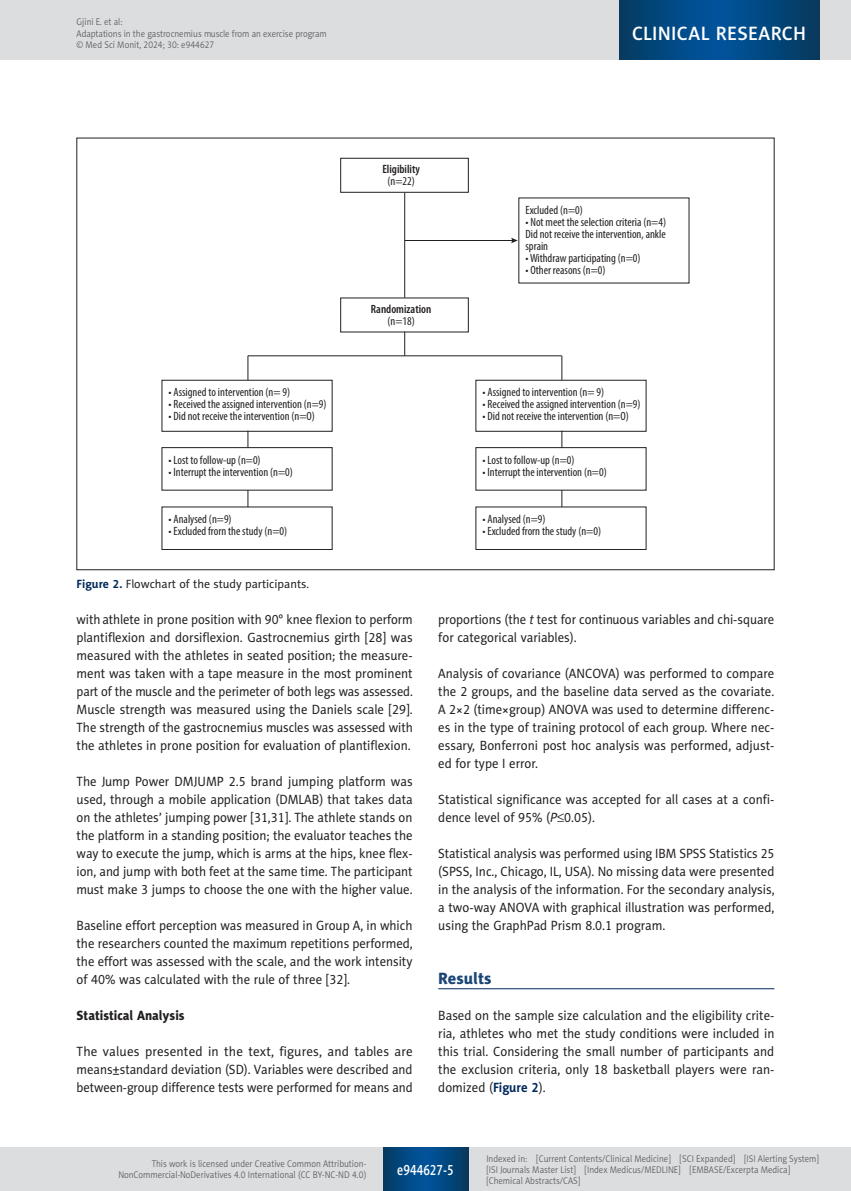
<style>
.page{position:relative;width:851px;height:1191px;background:#fff}
.page>*{position:absolute;margin:0;border:0;box-sizing:border-box;transform-origin:0 0}
.t1{font:19.5px "Naomi Sans EFN Medium";letter-spacing:.015em;color:#fff}
.MSM_Headline_1{font:16.5px "Naomi Sans EFN Heavy";color:#1a4574}
.t2{font:15px "Naomi Sans EFN Medium";color:#fff;scale:.8 1}
.MSM_Body{font:13.5px/18px "Naomi Sans EFN";color:#231f20;text-align:justify;scale:.95 1}
.MSM_Body-2{font:13.5px/18px "Naomi Sans EFN";color:#231f20;text-align:justify;scale:.94 1}
.MSM_Body-3{font:13.5px/18px "Naomi Sans EFN";color:#231f20;text-align:justify;scale:.93 1}
.MSM_Body-4{font:13.5px/18px "Naomi Sans EFN";color:#231f20;text-align:justify}
.MSM_Headline_2{font:13.5px "Naomi Sans EFN Heavy";color:#231f20;scale:.95 1}
.t3{font:condensed 12px/12px "Myriad Pro";color:#231f20;text-align:justify}
.MSM_Rycina_tytul{font:12px "Naomi Sans EFN";color:#231f20}
.t4{font:600 condensed 12px/12px "Myriad Pro";color:#231f20;text-align:center}
.t5{font:9.75px/11.2px "Naomi Sans EFN Light";color:#57585a;scale:.9 1}
.s1{font-weight:400}
.s2{font-weight:700;color:#00295c}
.s3{font-style:italic}
.s4{font-family:"Standard Sym L"}
</style>
<div class="page">
<hr style="left:438px;top:988px;width:336px;height:1px;background:#00295c">
<div style="left:340px;top:158px;width:128px;height:35px;border:1px solid #231f20"></div>
<svg style="left:340px;top:192px;width:306px;height:238px"></svg>
<svg style="left:161px;top:355px;width:401px;height:75px"></svg>
<svg style="left:161px;top:430px;width:86px;height:120px"></svg>
<svg style="left:247px;top:430px;width:399px;height:120px"></svg>
<hr style="left:405px;top:240px;width:108px;height:1px;background:#231f20">
<svg style="left:511px;top:238px;width:6px;height:5px"></svg>
<hr style="left:248px;top:355px;width:313px;height:1px;background:#231f20">
<div style="left:0;top:1148px;width:850px;height:43px;background:#dcdddf"></div>
<svg style="left:383px;top:1147px;width:85px;height:43px;background:#02477e"></svg>
<div style="left:0;top:0;width:850px;height:60px;background:#dcdddf"></div>
<svg style="left:619px;top:0;width:200px;height:60px;background:#02477e"></svg>
<p class="t5" style="left:77px;top:16px;width:279px">Gjini E. et al:<br>Adaptations in the gastrocnemius muscle from an exercise program © Med Sci Monit, 2024; 30: e944627</p>
<h1 class="t1" style="left:632px;top:22px;width:175px">CLINICAL RESEARCH</h1>
<p class="t4" style="left:382px;top:163px;width:39px">Eligibility <span class="s1">(n=22)</span></p>
<p class="t3" style="left:525px;top:204px;width:59px">Excluded (n=0)</p>
<p class="t3" style="left:525px;top:216px;width:142px">• Not meet the selection criteria (n=4)<br>Did not receive the intervention, ankle sprain</p>
<p class="t3" style="left:525px;top:252px;width:117px">• Withdraw participating (n=0)</p>
<p class="t3" style="left:525px;top:264px;width:82px">• Other reasons (n=0)</p>
<p class="t4" style="left:371px;top:303px;width:62px">Randomization <span class="s1">(n=18)</span></p>
<p class="t3" style="left:168px;top:386px;width:123px">• Assigned to intervention (n= 9)</p>
<p class="t3" style="left:168px;top:398px;width:159px">• Received the assigned intervention (n=9)</p>
<p class="t3" style="left:168px;top:410px;width:148px">• Did not receive the intervention (n=O)</p>
<p class="t3" style="left:482px;top:386px;width:123px">• Assigned to intervention (n= 9)</p>
<p class="t3" style="left:482px;top:398px;width:159px">• Received the assigned intervention (n=9)</p>
<p class="t3" style="left:482px;top:410px;width:148px">• Did not receive the intervention (n=O)</p>
<p class="t3" style="left:168px;top:453px;width:94px">• Lost to follow-up (n=0)</p>
<p class="t3" style="left:168px;top:465px;width:126px">• Interrupt the intervention (n=0)</p>
<p class="t3" style="left:482px;top:453px;width:94px">• Lost to follow-up (n=0)</p>
<p class="t3" style="left:482px;top:465px;width:126px">• Interrupt the intervention (n=0)</p>
<p class="t3" style="left:168px;top:513px;width:65px">• Analysed (n=9)</p>
<p class="t3" style="left:168px;top:525px;width:120px">• Excluded frorn the study (n=0)</p>
<p class="t3" style="left:482px;top:513px;width:65px">• Analysed (n=9)</p>
<p class="t3" style="left:482px;top:525px;width:120px">• Excluded frorn the study (n=0)</p>
<p class="MSM_Rycina_tytul" style="left:77px;top:577px;width:234px"><span class="s2">Figure 2.</span> Flowchart of the study participants.</p>
<p class="MSM_Body-2" style="left:77px;top:610px;width:359px">with athlete in prone position with 90° knee flexion to perform plantiflexion and dorsiflexion. Gastrocnemius girth [28] was measured with the athletes in seated position; the measure&shy;ment was taken with a tape measure in the most prominent part of the muscle and the perimeter of both legs was assessed.<br>Muscle strength was measured using the Daniels scale [29].<br>The strength of the gastrocnemius muscles was assessed with the athletes in prone position for evaluation of plantiflexion.</p>
<p class="MSM_Body" style="left:77px;top:772px;width:355px">The Jump Power DMJUMP 2.5 brand jumping platform was used, through a mobile application (DMLAB) that takes data on the athletes’ jumping power [31,31]. The athlete stands on the platform in a standing position; the evaluator teaches the way to execute the jump, which is arms at the hips, knee flex&shy;ion, and jump with both feet at the same time. The participant must make 3 jumps to choose the one with the higher value.</p>
<p class="MSM_Body" style="left:77px;top:916px;width:355px">Baseline effort perception was measured in Group A, in which the researchers counted the maximum repetitions performed, the effort was assessed with the scale, and the work intensity of 40% was calculated with the rule of three [32].</p>
<p class="MSM_Headline_2" style="left:77px;top:1007px;width:115px">Statistical Analysis</p>
<p class="MSM_Body-4" style="left:77px;top:1042px;width:337px">The values presented in the text, figures, and tables are means±standard deviation (SD). Variables were described and between-group difference tests were performed for means and</p>
<p class="MSM_Body-2" style="left:438px;top:610px;width:359px">proportions (the <span class="s3">t</span> test for continuous variables and chi-square for categorical variables).</p>
<p class="MSM_Body" style="left:438px;top:664px;width:355px">Analysis of covariance (ANCOVA) was performed to compare the 2 groups, and the baseline data served as the covariate.<br>A 2×2 (time×group) ANOVA was used to determine differenc&shy;es in the type of training protocol of each group. Where nec&shy;essary, Bonferroni post hoc analysis was performed, adjust&shy;ed for type I error.</p>
<p class="MSM_Body" style="left:438px;top:790px;width:355px">Statistical significance was accepted for all cases at a confi&shy;dence level of 95% (<span class="s3">P</span><span class="s4">£</span>0.05).</p>
<p class="MSM_Body-3" style="left:438px;top:844px;width:363px">Statistical analysis was performed using IBM SPSS Statistics 25 (SPSS, Inc., Chicago, IL, USA). No missing data were presented in the analysis of the information. For the secondary analysis, a two-way ANOVA with graphical illustration was performed, using the GraphPad Prism 8.0.1 program.</p>
<p class="MSM_Headline_1" style="left:438px;top:968px;width:55px">Results</p>
<p class="MSM_Body" style="left:438px;top:1006px;width:355px">Based on the sample size calculation and the eligibility crite&shy;ria, athletes who met the study conditions were included in this trial. Considering the small number of participants and the exclusion criteria, only 18 basketball players were ran&shy;domized (<span class="s2">Figure 2</span>).</p>
<p class="t5" style="left:118px;top:1158px;width:277px;text-align:right">This work is licensed under Creative Common Attribution-<br>NonCommercial-NoDerivatives 4.0 International (CC BY-NC-ND 4.0)</p>
<p class="t2" style="left:397px;top:1160px;width:72px">e944627-5</p>
<p class="t5" style="left:486px;top:1152px;width:371px">Indexed in: [Current Contents/Clinical Medicine] [SCI Expanded] [ISI Alerting System] [ISI Journals Master List] [Index Medicus/MEDLINE] [EMBASE/Excerpta Medica] [Chemical Abstracts/CAS]</p>
</div>
